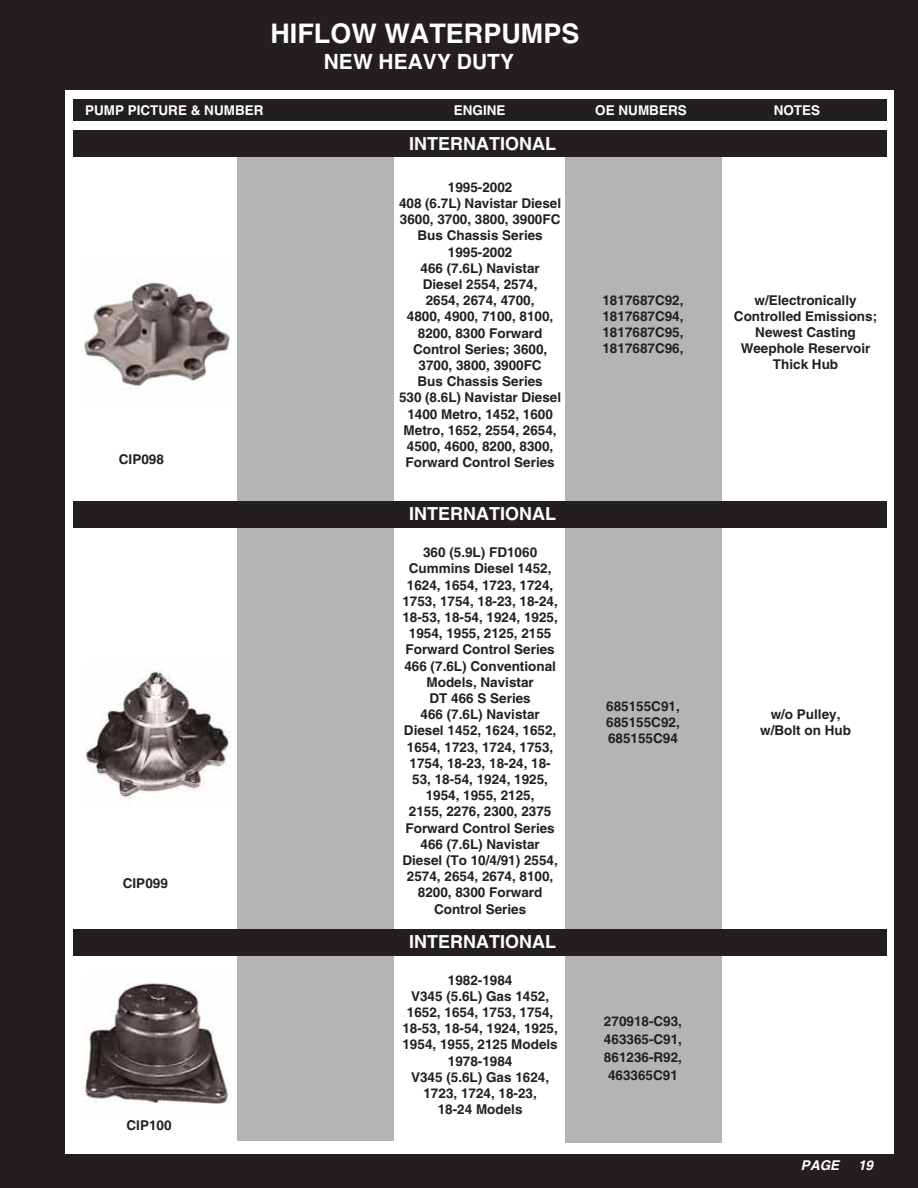
<style>
.page{position:relative;width:918px;height:1188px;background:#231f20}
.page>*{position:absolute;margin:0;border:0;box-sizing:border-box;transform-origin:0 0}
.t1{font:700 27px "Helvetica";color:#fff}
.t2{font:700 21px "Helvetica";color:#fff}
.t3{font:700 18px "Helvetica";color:#fff}
.t4{font:700 13.5px/16.2px "Helvetica";color:#231f20;text-align:center}
.t5{font:700 13.5px "Helvetica";color:#fff}
.t6{font:italic 700 13.5px "Helvetica";color:#fff}
</style>
<div class="page">
<div style="left:65px;top:90px;width:829px;height:1063px;background:#fff"></div>
<div style="left:237px;top:136px;width:157px;height:1005px;background:#b2b4b6"></div>
<div style="left:565px;top:140px;width:157px;height:1002px;background:#b2b4b6"></div>
<div style="left:73px;top:100px;width:813px;height:21px;background:#231f20"></div>
<img style="left:84px;top:282px;width:146px;height:105px">
<img style="left:84px;top:670px;width:146px;height:130px">
<img style="left:84px;top:983px;width:145px;height:124px">
<div style="left:73px;top:130px;width:813px;height:27px;background:#231f20"></div>
<div style="left:73px;top:929px;width:813px;height:27px;background:#231f20"></div>
<div style="left:73px;top:501px;width:813px;height:27px;background:#231f20"></div>
<h1 class="t1" style="left:270px;top:24px;width:310px">HIFLOW WATERPUMPS</h1>
<h2 class="t2" style="left:324px;top:54px;width:192px">NEW HEAVY DUTY</h2>
<p class="t5" style="left:85px;top:105px;width:180px">PUMP PICTURE &amp; NUMBER</p>
<p class="t5" style="left:454px;top:105px;width:53px">ENGINE</p>
<p class="t5" style="left:595px;top:105px;width:93px">OE NUMBERS</p>
<p class="t5" style="left:774px;top:105px;width:48px">NOTES</p>
<h3 class="t3" style="left:409px;top:137px;width:148px">INTERNATIONAL</h3>
<p class="t4" style="left:399px;top:180px;width:164px">1995-2002<br>408 (6.7L) Navistar Diesel<br>3600, 3700, 3800, 3900FC<br>Bus Chassis Series<br>1995-2002<br>466 (7.6L) Navistar<br>Diesel 2554, 2574,<br>2654, 2674, 4700,<br>4800, 4900, 7100, 8100,<br>8200, 8300 Forward<br>Control Series; 3600,<br>3700, 3800, 3900FC<br>Bus Chassis Series<br>530 (8.6L) Navistar Diesel<br>1400 Metro, 1452, 1600<br>Metro, 1652, 2554, 2654,<br>4500, 4600, 8200, 8300,</p>
<p class="t4" style="left:119px;top:453px;width:47px">CIP098</p>
<p class="t4" style="left:406px;top:456px;width:151px">Forward Control Series</p>
<p class="t4" style="left:123px;top:877px;width:47px">CIP099</p>
<p class="t4" style="left:127px;top:1119px;width:47px">CIP100</p>
<h3 class="t3" style="left:409px;top:507px;width:148px">INTERNATIONAL</h3>
<p class="t4" style="left:402px;top:546px;width:157px">360 (5.9L) FD1060<br>Cummins Diesel 1452,<br>1624, 1654, 1723, 1724,<br>1753, 1754, 18-23, 18-24,<br>18-53, 18-54, 1924, 1925,<br>1954, 1955, 2125, 2155<br>Forward Control Series<br>466 (7.6L) Conventional<br>Models, Navistar<br>DT 466 S Series<br>466 (7.6L) Navistar<br>Diesel 1452, 1624, 1652,<br>1654, 1723, 1724, 1753,<br>1754, 18-23, 18-24, 18-<br>53, 18-54, 1924, 1925,<br>1954, 1955, 2125,<br>2155, 2276, 2300, 2375<br>Forward Control Series<br>466 (7.6L) Navistar<br>Diesel (To 10/4/91) 2554,<br>2574, 2654, 2674, 8100,<br>8200, 8300 Forward<br>Control Series</p>
<h3 class="t3" style="left:409px;top:935px;width:148px">INTERNATIONAL</h3>
<p class="t4" style="left:402px;top:973px;width:157px">1982-1984<br>V345 (5.6L) Gas 1452,<br>1652, 1654, 1753, 1754,<br>18-53, 18-54, 1924, 1925,<br>1954, 1955, 2125 Models<br>1978-1984<br>V345 (5.6L) Gas 1624,<br>1723, 1724, 18-23,<br>18-24 Models</p>
<p class="t4" style="left:602px;top:293px;width:83px;text-align:justify">1817687C92, 1817687C94, 1817687C95, 1817687C96,</p>
<p class="t4" style="left:734px;top:293px;width:145px">w/Electronically<br>Controlled Emissions;<br>Newest Casting<br>Weephole Reservoir<br>Thick Hub</p>
<p class="t4" style="left:606px;top:699px;width:75px;text-align:justify">685155C91, 685155C92, 685155C94</p>
<p class="t4" style="left:760px;top:708px;width:92px">w/o Pulley, w/Bolt on Hub</p>
<p class="t4" style="left:604px;top:1014px;width:80px;line-height:18px">270918-C93,<br>463365-C91,<br>861236-R92,<br>463365C91</p>
<p class="t6" style="left:801px;top:1161px;width:40px">PAGE</p>
<p class="t6" style="left:858px;top:1161px;width:17px">19</p>
</div>
